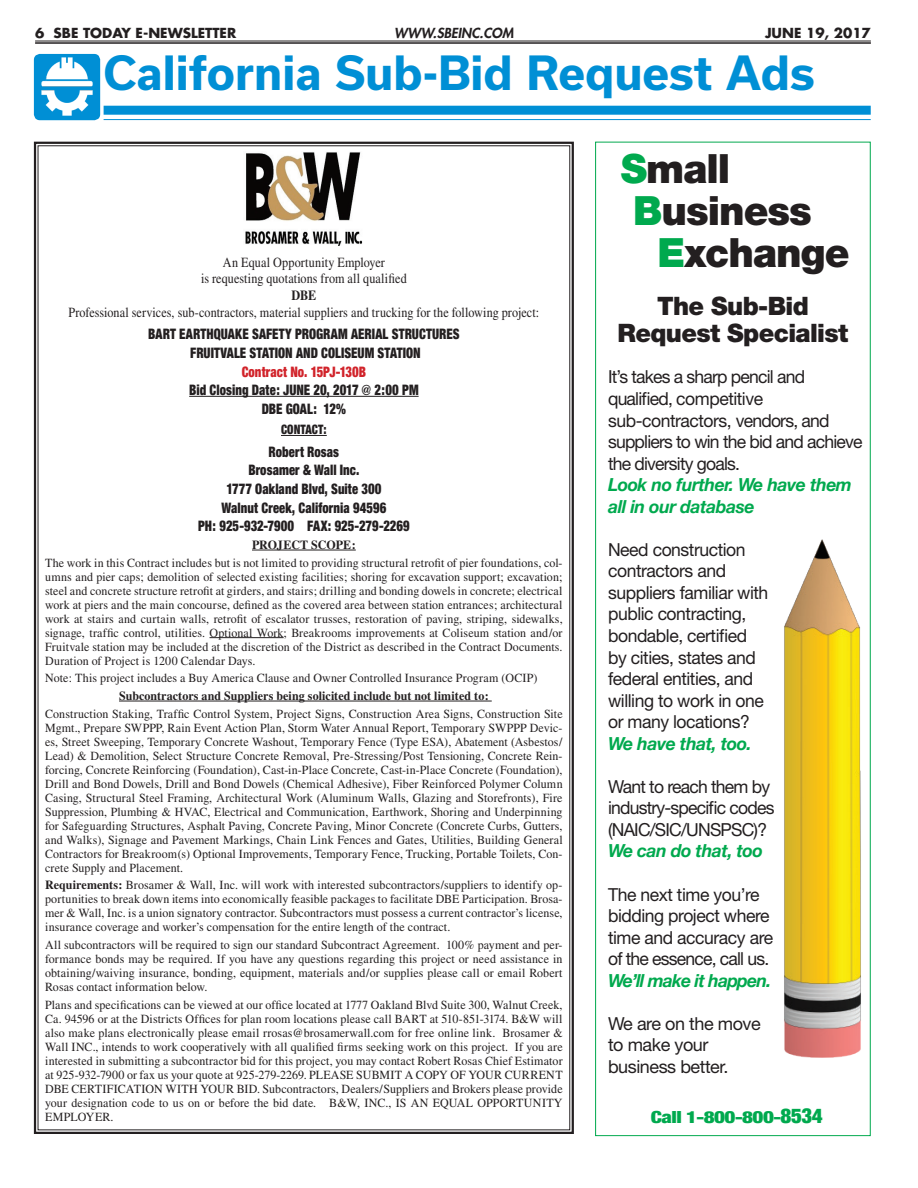
<style>
.page{position:relative;width:918px;height:1188px;background:#fff}
.page>*{position:absolute;margin:0;border:0;box-sizing:border-box;transform-origin:0 0}
.t1{font:700 45px "Usual";color:#008fd5}
.t2{font:900 40.35px "Helvetica Neue";letter-spacing:-.025em;color:#231f20}
.t3{font:900 25.5px/27px "Helvetica Neue";letter-spacing:-.025em;color:#231f20;text-align:center}
.t4{font:18px/21.6px "Helvetica Neue";letter-spacing:-.025em;color:#231f20}
.t5{font:18px/21.6px "Helvetica Neue";letter-spacing:-.045em;color:#231f20}
.t6{font:italic 700 18px/21.6px "Helvetica Neue";letter-spacing:-.025em;color:#00a94e}
.t7{font:italic 700 18px "Helvetica Neue";letter-spacing:-.045em;color:#00a94e}
.t8{font:900 condensed 16.65px "Helvetica Neue";letter-spacing:-.025em;color:#00a94e;scale:1.26 1}
.t9{font:15.6px/18.6px "Sans Black Condensed DTC";letter-spacing:.005em;color:#231f20;text-align:center;scale:.87 1}
.t10{font:15.6px "Sans Black Condensed DTC";letter-spacing:.005em;color:#d1232a;scale:.87 1}
.t11{font:13.95px/16.8px "Times";letter-spacing:.005em;color:#231f20;text-align:center;scale:.87 1}
.t12{font:13.95px "Sans Black Condensed DTC";letter-spacing:.01em;color:#231f20;scale:.87 1}
.t13{font:700 13.95px "Times";color:#231f20;scale:.87 1}
.t14{font:700 13.5px "Futura";color:#231f20}
.t15{font:italic 800 13.5px "Futura";color:#231f20}
.t16{font:12.45px/14px "Times";letter-spacing:.005em;color:#231f20;text-align:justify}
.t17{font:700 12.45px "Times";letter-spacing:.005em;color:#231f20}
.s1{font-weight:700}
.s2{color:#00a94e}
.s3{font-size:20.55px}
</style>
<div class="page">
<hr style="left:35px;top:41px;width:836px;height:1px;background:#231f20">
<hr style="left:35px;top:42px;width:836px;height:2px;background:#231f20">
<div style="left:104px;top:106px;width:767px;height:9px;background:#008fd5"></div>
<hr style="left:104px;top:119px;width:767px;height:1px;background:#008fd5">
<img style="left:34px;top:54px;width:66px;height:66px">
<svg style="left:33px;top:141px;width:541px;height:993px"></svg>
<img style="left:244px;top:151px;width:120px;height:94px">
<img style="left:784px;top:540px;width:77px;height:518px">
<p class="t14" style="left:35px;top:24px;width:203px">6 SBE TODAY E-NEWSLETTER</p>
<p class="t15" style="left:394px;top:24px;width:121px">WWW.SBEINC.COM</p>
<p class="t14" style="left:765px;top:24px;width:107px">JUNE 19, 2017</p>
<h1 class="t1" style="left:104px;top:47px;width:713px">California Sub-Bid Request Ads</h1>
<p class="t11" style="left:201px;top:253px;width:238px">An Equal Opportunity Employer<br>is requesting quotations from all qualified</p>
<p class="t13" style="left:291px;top:287px;width:30px">DBE</p>
<p class="t11" style="left:68px;top:304px;width:543px">Professional services, sub-contractors, material suppliers and trucking for the following project:</p>
<p class="t9" style="left:148px;top:325px;width:359px">BART EARTHQUAKE SAFETY PROGRAM AERIAL STRUCTURES<br>FRUITVALE STATION AND COLISEUM STATION</p>
<p class="t10" style="left:242px;top:362px;width:145px">Contract No. 15PJ-130B</p>
<p class="t9" style="left:189px;top:380px;width:265px">Bid Closing Date: JUNE 20, 2017 @ 2:00 PM<br>DBE GOAL: 12%</p>
<p class="t12" style="left:281px;top:421px;width:54px">CONTACT:</p>
<p class="t9" style="left:198px;top:442px;width:245px">Robert Rosas<br>Brosamer &amp; Wall Inc.<br>1777 Oakland Blvd, Suite 300<br>Walnut Creek, California 94596<br>PH: 925-932-7900 FAX: 925-279-2269</p>
<p class="t17" style="left:252px;top:537px;width:105px">PROJECT SCOPE:</p>
<p class="t16" style="left:45px;top:556px;width:519px">The work in this Contract includes but is not limited to providing structural retrofit of pier foundations, col&shy;umns and pier caps; demolition of selected existing facilities; shoring for excavation support; excavation; steel and concrete structure retrofit at girders, and stairs; drilling and bonding dowels in concrete; electrical work at piers and the main concourse, defined as the covered area between station entrances; architectural work at stairs and curtain walls, retrofit of escalator trusses, restoration of paving, striping, sidewalks, signage, traffic control, utilities. Optional Work; Breakrooms improvements at Coliseum station and/or Fruitvale station may be included at the discretion of the District as described in the Contract Documents.<br>Duration of Project is 1200 Calendar Days.</p>
<p class="t16" style="left:45px;top:671px;width:494px">Note: This project includes a Buy America Clause and Owner Controlled Insurance Program (OCIP)</p>
<p class="t17" style="left:119px;top:688px;width:371px">Subcontractors and Suppliers being solicited include but not limited to:</p>
<p class="t16" style="left:45px;top:707px;width:519px">Construction Staking, Traffic Control System, Project Signs, Construction Area Signs, Construction Site Mgmt., Prepare SWPPP, Rain Event Action Plan, Storm Water Annual Report, Temporary SWPPP Devic&shy;es, Street Sweeping, Temporary Concrete Washout, Temporary Fence (Type ESA), Abatement (Asbestos/ Lead) &amp; Demolition, Select Structure Concrete Removal, Pre-Stressing/Post Tensioning, Concrete Rein&shy;forcing, Concrete Reinforcing (Foundation), Cast-in-Place Concrete, Cast-in-Place Concrete (Foundation), Drill and Bond Dowels, Drill and Bond Dowels (Chemical Adhesive), Fiber Reinforced Polymer Column Casing, Structural Steel Framing, Architectural Work (Aluminum Walls, Glazing and Storefronts), Fire Suppression, Plumbing &amp; HVAC, Electrical and Communication, Earthwork, Shoring and Underpinning for Safeguarding Structures, Asphalt Paving, Concrete Paving, Minor Concrete (Concrete Curbs, Gutters, and Walks), Signage and Pavement Markings, Chain Link Fences and Gates, Utilities, Building General Contractors for Breakroom(s) Optional Improvements, Temporary Fence, Trucking, Portable Toilets, Con&shy;crete Supply and Placement.</p>
<p class="t16" style="left:45px;top:878px;width:519px"><span class="s1">Requirements:</span> Brosamer &amp; Wall, Inc. will work with interested subcontractors/suppliers to identify op&shy;portunities to break down items into economically feasible packages to facilitate DBE Participation. Brosa&shy;mer &amp; Wall, Inc. is a union signatory contractor. Subcontractors must possess a current contractor’s license, insurance coverage and worker’s compensation for the entire length of the contract.</p>
<p class="t16" style="left:45px;top:938px;width:519px">All subcontractors will be required to sign our standard Subcontract Agreement. 100% payment and per&shy;formance bonds may be required. If you have any questions regarding this project or need assistance in obtaining/waiving insurance, bonding, equipment, materials and/or supplies please call or email Robert Rosas contact information below.</p>
<p class="t16" style="left:45px;top:997px;width:519px">Plans and specifications can be viewed at our office located at 1777 Oakland Blvd Suite 300, Walnut Creek, Ca. 94596 or at the Districts Offices for plan room locations please call BART at 510-851-3174. B&amp;W will also make plans electronically please email rrosas@brosamerwall.com for free online link. Brosamer &amp; Wall INC., intends to work cooperatively with all qualified firms seeking work on this project. If you are interested in submitting a subcontractor bid for this project, you may contact Robert Rosas Chief Estimator at 925-932-7900 or fax us your quote at 925-279-2269. PLEASE SUBMIT A COPY OF YOUR CURRENT DBE CERTIFICATION WITH YOUR BID. Subcontractors, Dealers/Suppliers and Brokers please provide your designation code to us on or before the bid date. B&amp;W, INC., IS AN EQUAL OPPORTUNITY EMPLOYER.</p>
<h2 class="t2" style="left:621px;top:145px;width:111px"><span class="s2">S</span>mall</h2>
<h2 class="t2" style="left:633px;top:187px;width:180px"><span class="s2">B</span>usiness</h2>
<h2 class="t2" style="left:658px;top:228px;width:194px"><span class="s2">E</span>xchange</h2>
<h3 class="t3" style="left:618px;top:292px;width:232px">The Sub-Bid<br>Request Specialist</h3>
<h3 class="t5" style="left:608px;top:366px;width:256px">It’s takes a sharp pencil and qualified, competitive sub-contractors, vendors, and suppliers to win the bid and achieve the diversity goals.</h3>
<h3 class="t6" style="left:608px;top:474px;width:245px">Look no further. We have them all in our database</h3>
<h3 class="t4" style="left:608px;top:538px;width:162px">Need construction contractors and suppliers familiar with public contracting, bondable, certified by cities, states and federal entities, and willing to work in one or many locations?</h3>
<h3 class="t6" style="left:608px;top:732px;width:145px">We have that, too.</h3>
<h3 class="t5" style="left:608px;top:775px;width:168px">Want to reach them by industry-specific codes (NAIC/SIC/UNSPSC)?</h3>
<h3 class="t6" style="left:608px;top:840px;width:156px">We can do that, too</h3>
<h3 class="t4" style="left:608px;top:883px;width:167px">The next time you’re bidding project where time and accuracy are of the essence, call us.</h3>
<h3 class="t7" style="left:608px;top:969px;width:165px">We’ll make it happen.</h3>
<h3 class="t4" style="left:608px;top:1012px;width:154px">We are on the move to make your business better.</h3>
<h3 class="t8" style="left:651px;top:1107px;width:138px">Call 1-800-800-<span class="s3">8534</span></h3>
</div>
